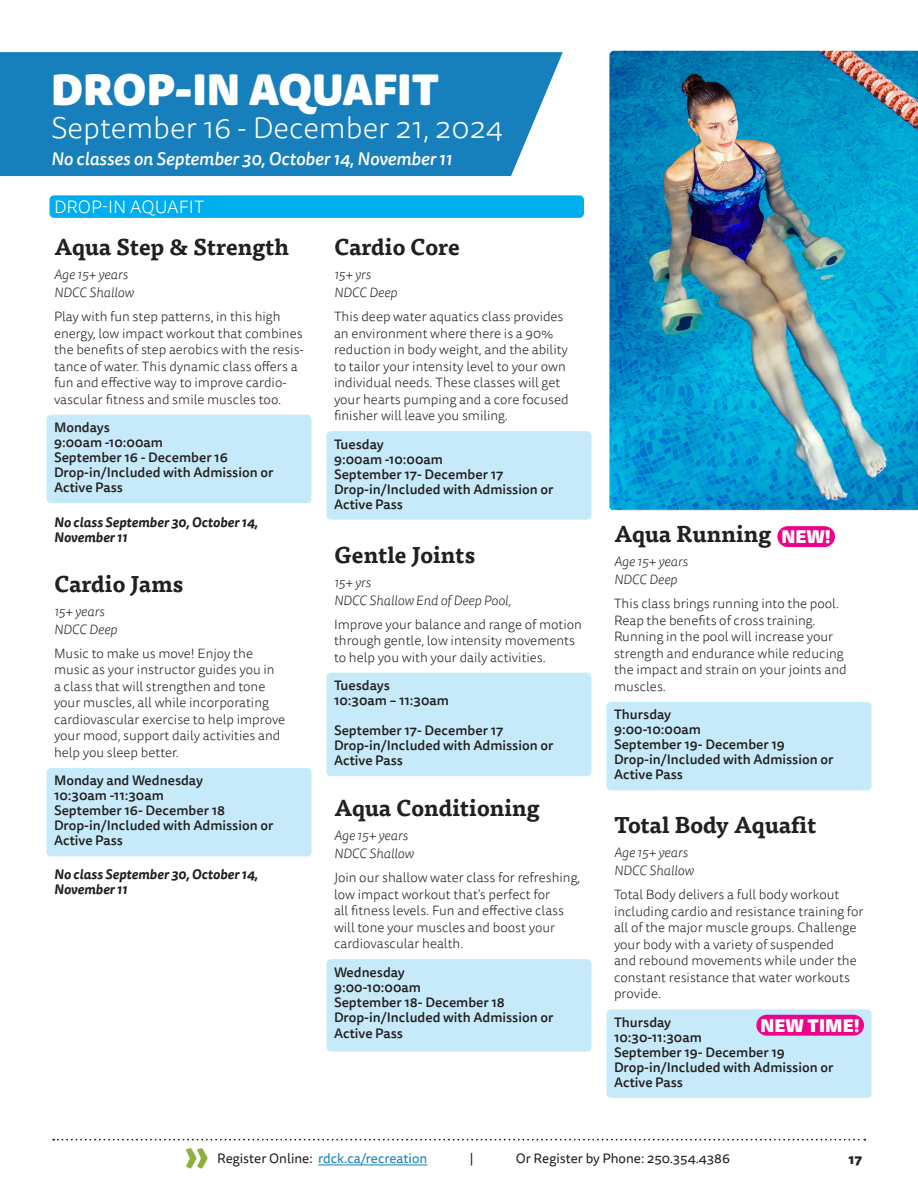
<style>
.page{position:relative;width:918px;height:1188px;background:#fff}
.page>*{position:absolute;margin:0;border:0;box-sizing:border-box;transform-origin:0 0}
.heading_24{font:900 42px "Tisa Sans Pro";color:#fff}
.heading_24-2{font:300 30px "Tisa Sans Pro";color:#fff}
.LG_Program_Title{font:700 22.5px "Tisa Pro";color:#231f20}
.heading_24-3{font:italic 500 18px "Tisa Sans Pro";color:#fff}
.LG_Section_aquatic{font:300 18px "Tisa Sans Pro";letter-spacing:.01em;color:#fff}
.New{font:900 17.55px "Tisa Sans Pro";color:#fff}
.LG_Program_Description{font:300 13.5px/16.5px "Tisa Sans Pro";color:#231f20}
.Details_Aquatic{font:500 13.5px/15px "Tisa Sans Pro";color:#231f20}
.LG_age_location_instructor{font:italic 300 13.5px "Tisa Sans Pro";color:#231f20}
.no_class{font:italic 700 13.5px/15px "Tisa Sans Pro";color:#231f20}
.t1{font:13.5px "Tisa Sans Pro";color:#167fbc}
.t2{font:13.5px "Tisa Sans Pro";color:#231f20}
.t3{font:800 13.5px "Tisa Sans Pro";color:#231f20}
.s1{color:#231f20}
</style>
<div class="page">
<hr style="left:318px;top:1164px;width:109px;height:1px;background:#167fbc">
<svg style="left:186px;top:1148px;width:22px;height:21px"></svg>
<div style="left:50px;top:195px;width:534px;height:23px;background:#00aeef;border-radius:4px"></div>
<div style="left:46px;top:415px;width:266px;height:88px;background:#c6eafa;border-radius:4px"></div>
<div style="left:46px;top:768px;width:266px;height:88px;background:#c6eafa;border-radius:4px"></div>
<div style="left:327px;top:431px;width:265px;height:89px;background:#c6eafa;border-radius:4px"></div>
<div style="left:327px;top:673px;width:265px;height:103px;background:#c6eafa;border-radius:4px"></div>
<div style="left:327px;top:959px;width:265px;height:93px;background:#c6eafa;border-radius:4px"></div>
<div style="left:606px;top:702px;width:266px;height:88px;background:#c6eafa;border-radius:4px"></div>
<div style="left:606px;top:1009px;width:266px;height:89px;background:#c6eafa;border-radius:4px"></div>
<svg style="left:53px;top:1139px;width:812px;height:1px"></svg>
<div style="left:0;top:52px;width:563px;height:124px;background:#167fbc"></div>
<div style="left:756px;top:1015px;width:108px;height:21px;background:#ed028c;border-radius:10px"></div>
<div style="left:777px;top:526px;width:58px;height:21px;background:#ed028c;border-radius:10px"></div>
<img style="left:610px;top:51px;width:308px;height:459px">
<p class="heading_24" style="left:51px;top:56px;width:390px">DROP-IN AQUAFIT</p>
<p class="heading_24-2" style="left:51px;top:108px;width:454px">September 16 - December 21, 2024</p>
<p class="heading_24-3" style="left:51px;top:146px;width:403px">No classes on September 30, October 14, November 11</p>
<p class="LG_Section_aquatic" style="left:54px;top:195px;width:152px">DROP-IN AQUAFIT</p>
<p class="LG_Program_Title" style="left:54px;top:229px;width:237px">Aqua Step &amp; Strength</p>
<p class="LG_age_location_instructor" style="left:54px;top:266px;width:75px">Age 15+ years</p>
<p class="LG_age_location_instructor" style="left:54px;top:284px;width:81px">NDCC Shallow</p>
<p class="LG_Program_Description" style="left:54px;top:309px;width:252px">Play with fun step patterns, in this high energy, low impact workout that combines the benefits of step aerobics with the resis&shy;tance of water. This dynamic class offers a fun and effective way to improve cardio&shy;vascular fitness and smile muscles too.</p>
<p class="Details_Aquatic" style="left:54px;top:420px;width:221px">Mondays<br>9:00am -10:00am<br>September 16 - December 16<br>Drop-in/Included with Admission or<br>Active Pass</p>
<p class="no_class" style="left:54px;top:514px;width:206px">No class September 30, October 14,<br>November 11</p>
<p class="LG_Program_Title" style="left:54px;top:565px;width:131px">Cardio Jams</p>
<p class="LG_age_location_instructor" style="left:54px;top:602px;width:52px">15+ years</p>
<p class="LG_age_location_instructor" style="left:54px;top:620px;width:65px">NDCC Deep</p>
<p class="LG_Program_Description" style="left:54px;top:645px;width:233px">Music to make us move! Enjoy the music as your instructor guides you in<br>a class that will strengthen and tone your muscles, all while incorporating cardiovascular exercise to help improve your mood, support daily activities and help you sleep better.</p>
<p class="Details_Aquatic" style="left:54px;top:773px;width:221px">Monday and Wednesday<br>10:30am -11:30am<br>September 16- December 18<br>Drop-in/Included with Admission or<br>Active Pass</p>
<p class="no_class" style="left:54px;top:867px;width:206px">No class September 30, October 14,<br>November 11</p>
<p class="LG_Program_Title" style="left:334px;top:229px;width:127px">Cardio Core</p>
<p class="LG_age_location_instructor" style="left:334px;top:266px;width:38px">15+ yrs</p>
<p class="LG_age_location_instructor" style="left:334px;top:284px;width:65px">NDCC Deep</p>
<p class="LG_Program_Description" style="left:334px;top:309px;width:236px">This deep water aquatics class provides an environment where there is a 90% reduction in body weight, and the ability to tailor your intensity level to your own individual needs. These classes will get your hearts pumping and a core focused finisher will leave you smiling.</p>
<p class="Details_Aquatic" style="left:334px;top:437px;width:221px">Tuesday<br>9:00am -10:00am<br>September 17- December 17<br>Drop-in/Included with Admission or<br>Active Pass</p>
<p class="LG_Program_Title" style="left:334px;top:536px;width:143px">Gentle Joints</p>
<p class="LG_age_location_instructor" style="left:334px;top:573px;width:38px">15+ yrs</p>
<p class="LG_age_location_instructor" style="left:334px;top:591px;width:178px">NDCC Shallow End of Deep Pool,</p>
<p class="LG_Program_Description" style="left:334px;top:616px;width:250px">Improve your balance and range of motion through gentle, low intensity movements to help you with your daily activities.</p>
<p class="Details_Aquatic" style="left:334px;top:678px;width:117px">Tuesdays<br>10:30am – 11:30am</p>
<p class="Details_Aquatic" style="left:334px;top:723px;width:221px">September 17- December 17<br>Drop-in/Included with Admission or<br>Active Pass</p>
<p class="LG_Program_Title" style="left:334px;top:790px;width:207px">Aqua Conditioning</p>
<p class="LG_age_location_instructor" style="left:334px;top:827px;width:75px">Age 15+ years</p>
<p class="LG_age_location_instructor" style="left:334px;top:845px;width:81px">NDCC Shallow</p>
<p class="LG_Program_Description" style="left:334px;top:870px;width:248px">Join our shallow water class for refreshing, low impact workout that’s perfect for<br>all fitness levels. Fun and effective class will tone your muscles and boost your cardiovascular health.</p>
<p class="Details_Aquatic" style="left:334px;top:965px;width:221px">Wednesday<br>9:00-10:00am<br>September 18- December 18<br>Drop-in/Included with Admission or</p>
<p class="Details_Aquatic" style="left:334px;top:1026px;width:71px">Active Pass</p>
<p class="LG_Program_Title" style="left:614px;top:516px;width:159px">Aqua Running</p>
<p class="LG_age_location_instructor" style="left:614px;top:553px;width:75px">Age 15+ years</p>
<p class="LG_age_location_instructor" style="left:614px;top:571px;width:65px">NDCC Deep</p>
<p class="LG_Program_Description" style="left:614px;top:596px;width:234px">This class brings running into the pool.<br>Reap the benefits of cross training.<br>Running in the pool will increase your strength and endurance while reducing the impact and strain on your joints and muscles.</p>
<p class="Details_Aquatic" style="left:614px;top:707px;width:221px">Thursday<br>9:00-10:00am<br>September 19- December 19<br>Drop-in/Included with Admission or<br>Active Pass</p>
<p class="LG_Program_Title" style="left:614px;top:807px;width:204px">Total Body Aquafit</p>
<p class="LG_age_location_instructor" style="left:614px;top:844px;width:75px">Age 15+ years</p>
<p class="LG_age_location_instructor" style="left:614px;top:862px;width:81px">NDCC Shallow</p>
<p class="LG_Program_Description" style="left:614px;top:887px;width:251px">Total Body delivers a full body workout including cardio and resistance training for all of the major muscle groups. Challenge your body with a variety of suspended<br>and rebound movements while under the constant resistance that water workouts provide.</p>
<p class="Details_Aquatic" style="left:614px;top:1015px;width:221px">Thursday<br>10:30-11:30am<br>September 19- December 19<br>Drop-in/Included with Admission or<br>Active Pass</p>
<p class="New" style="left:781px;top:523px;width:51px">NEW!</p>
<p class="New" style="left:760px;top:1011px;width:101px">NEW TIME!</p>
<p class="t1" style="left:217px;top:1149px;width:212px"><span class="s1">Register Online:</span> rdck.ca/recreation</p>
<p class="t2" style="left:470px;top:1149px;width:5px">|</p>
<p class="t2" style="left:516px;top:1149px;width:216px">Or Register by Phone: 250.354.4386</p>
<p class="t3" style="left:849px;top:1149px;width:15px">17</p>
</div>
